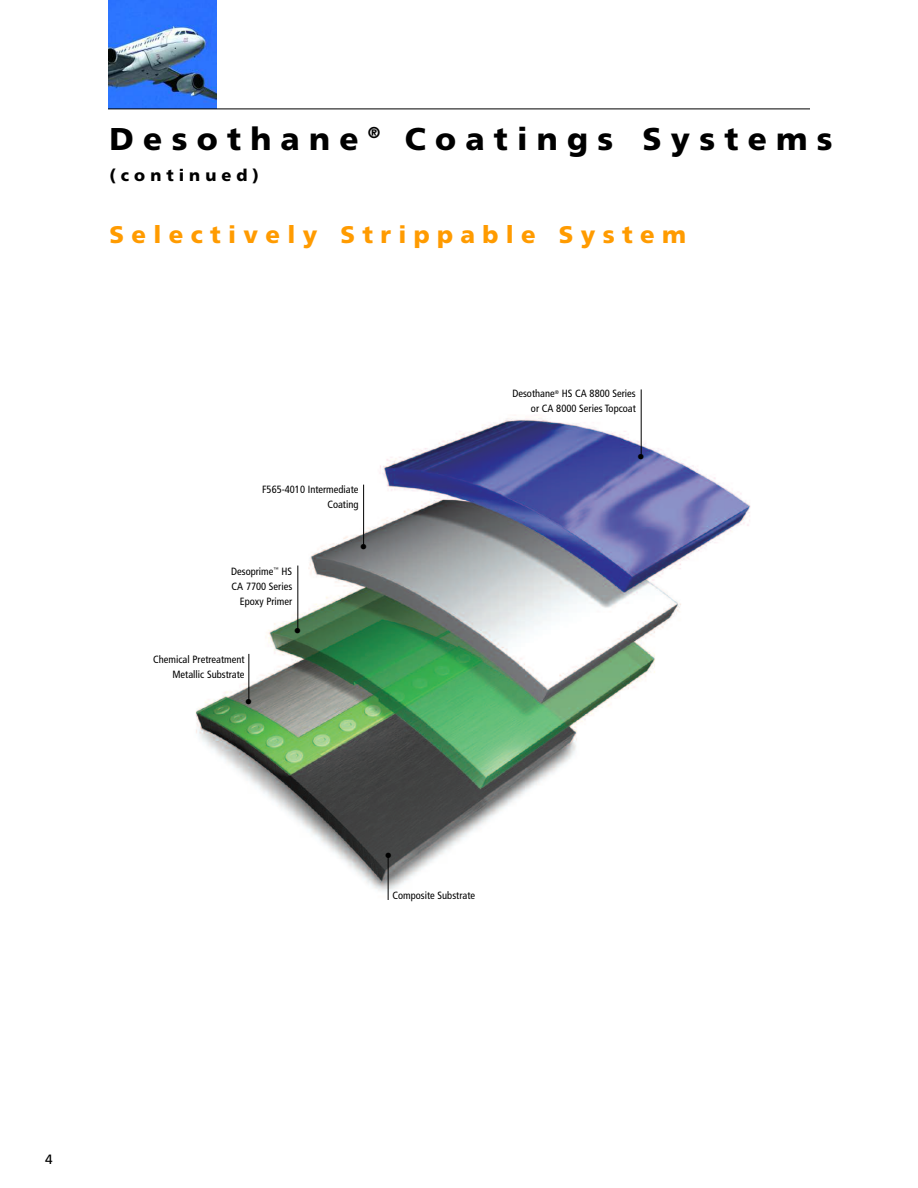
<style>
.page{position:relative;width:918px;height:1188px;background:#fff}
.page>*{position:absolute;margin:0;border:0;box-sizing:border-box;transform-origin:0 0}
.t1{font:900 31.5px "Frutiger";letter-spacing:.295em;color:#000}
.t2{font:900 24px "Frutiger";letter-spacing:.305em;color:#ff9b00}
.t3{font:900 16.5px "Frutiger";letter-spacing:.305em;color:#000}
.t4{font:300 15px "Helvetica Neue";color:#000}
.t5{font:13.5px "Frutiger";color:#000}
.t6{font:condensed 10.5px/15px "Frutiger";color:#000;text-align:right}
</style>
<div class="page">
<img style="left:108px;top:0;width:108px;height:109px">
<hr style="left:108px;top:109px;width:702px;height:1px;background:#000">
<img style="left:195px;top:389px;width:556px;height:511px">
<hr style="left:388px;top:857px;width:1px;height:43px;background:#000">
<hr style="left:363px;top:485px;width:1px;height:59px;background:#000">
<hr style="left:297px;top:566px;width:1px;height:64px;background:#000">
<hr style="left:248px;top:654px;width:1px;height:46px;background:#000">
<hr style="left:641px;top:389px;width:1px;height:66px;background:#000">
<h1 class="t1" style="left:110px;top:126px;width:725px">Desothane <sup>®</sup> Coatings Systems</h1>
<h3 class="t3" style="left:110px;top:169px;width:151px">(continued)</h3>
<h2 class="t2" style="left:110px;top:225px;width:578px">Selectively Strippable System</h2>
<p class="t6" style="left:512px;top:387px;width:125px">Desothane<sup>®</sup> HS CA 8800 Series or CA 8000 Series Topcoat</p>
<p class="t6" style="left:262px;top:482px;width:98px">F565-4010 Intermediate<br>Coating</p>
<p class="t6" style="left:231px;top:565px;width:63px">Desoprime<sup>™</sup> HS<br>CA 7700 Series<br>Epoxy Primer</p>
<p class="t6" style="left:153px;top:652px;width:93px">Chemical Pretreatment<br>Metallic Substrate</p>
<h3 class="t4" style="left:245px;top:696px;width:9px">•</h3>
<h3 class="t4" style="left:294px;top:625px;width:9px">•</h3>
<h3 class="t4" style="left:360px;top:541px;width:9px">•</h3>
<h3 class="t4" style="left:392px;top:861px;width:9px;rotate:-180deg">•</h3>
<p class="t6" style="left:392px;top:889px;width:84px">Composite Substrate</p>
<h3 class="t4" style="left:637px;top:452px;width:9px">•</h3>
<p class="t5" style="left:45px;top:1154px;width:9px">4</p>
</div>
